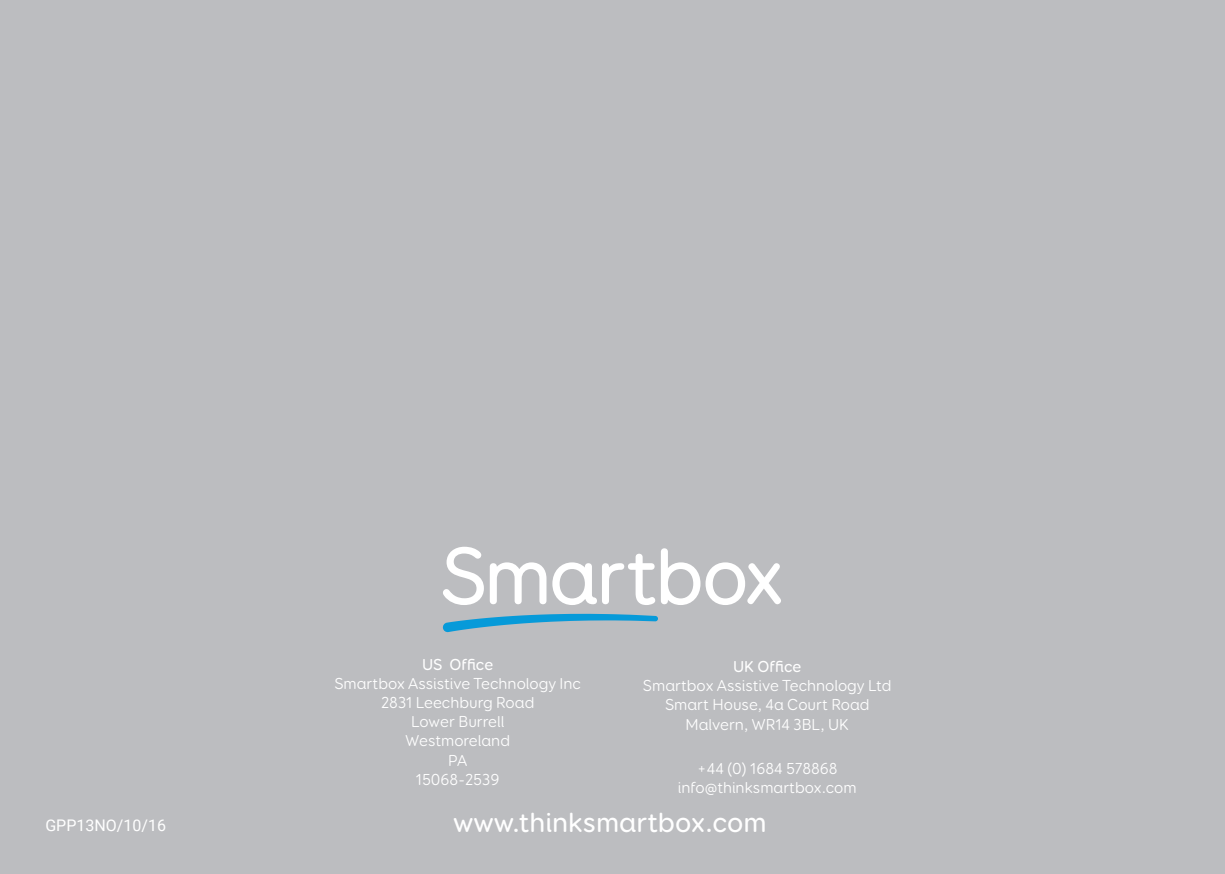
<style>
.page{position:relative;width:1225px;height:874px;background:#fff}
.page>*{position:absolute;margin:0;border:0;box-sizing:border-box;transform-origin:0 0}
.t1{font:500 28px "Booster Next FY";color:#fff}
.Feature_headings{font:16px "Booster Next FY";color:#fff}
.Feature_headings-2{font:500 16px "Booster Next FY";color:#fff}
.t2{font:16px "Roboto";color:#fff}
</style>
<div class="page">
<div style="left:0;top:0;width:1225px;height:873px;background:#bcbdc0"></div>
<svg style="left:661px;top:548px;width:120px;height:56px"></svg>
<svg style="left:490px;top:562px;width:56px;height:42px"></svg>
<svg style="left:552px;top:553px;width:103px;height:51px"></svg>
<svg style="left:443px;top:613px;width:215px;height:18px"></svg>
<svg style="left:443px;top:546px;width:41px;height:58px"></svg>
<p class="Feature_headings-2" style="left:422px;top:654px;width:73px">US Office</p>
<p class="Feature_headings" style="left:334px;top:673px;width:248px">Smartbox Assistive Technology Inc</p>
<p class="Feature_headings" style="left:381px;top:692px;width:155px">2831 Leechburg Road</p>
<p class="Feature_headings" style="left:411px;top:711px;width:95px">Lower Burrell</p>
<p class="Feature_headings" style="left:405px;top:730px;width:106px">Westmoreland</p>
<p class="Feature_headings" style="left:448px;top:750px;width:21px">PA</p>
<p class="Feature_headings" style="left:416px;top:769px;width:85px">15068-2539</p>
<p class="Feature_headings-2" style="left:733px;top:656px;width:70px">UK Office</p>
<p class="Feature_headings" style="left:643px;top:675px;width:250px">Smartbox Assistive Technology Ltd</p>
<p class="Feature_headings" style="left:665px;top:694px;width:206px">Smart House, 4a Court Road</p>
<p class="Feature_headings" style="left:685px;top:714px;width:165px">Malvern, WR14 3BL, UK</p>
<p class="Feature_headings" style="left:697px;top:758px;width:142px">+44 (0) 1684 578868</p>
<p class="Feature_headings" style="left:678px;top:777px;width:180px">info@thinksmartbox.com</p>
<p class="t2" style="left:45px;top:813px;width:122px">GPP13NO/10/16</p>
<p class="t1" style="left:453px;top:805px;width:315px">www.thinksmartbox.com</p>
</div>
